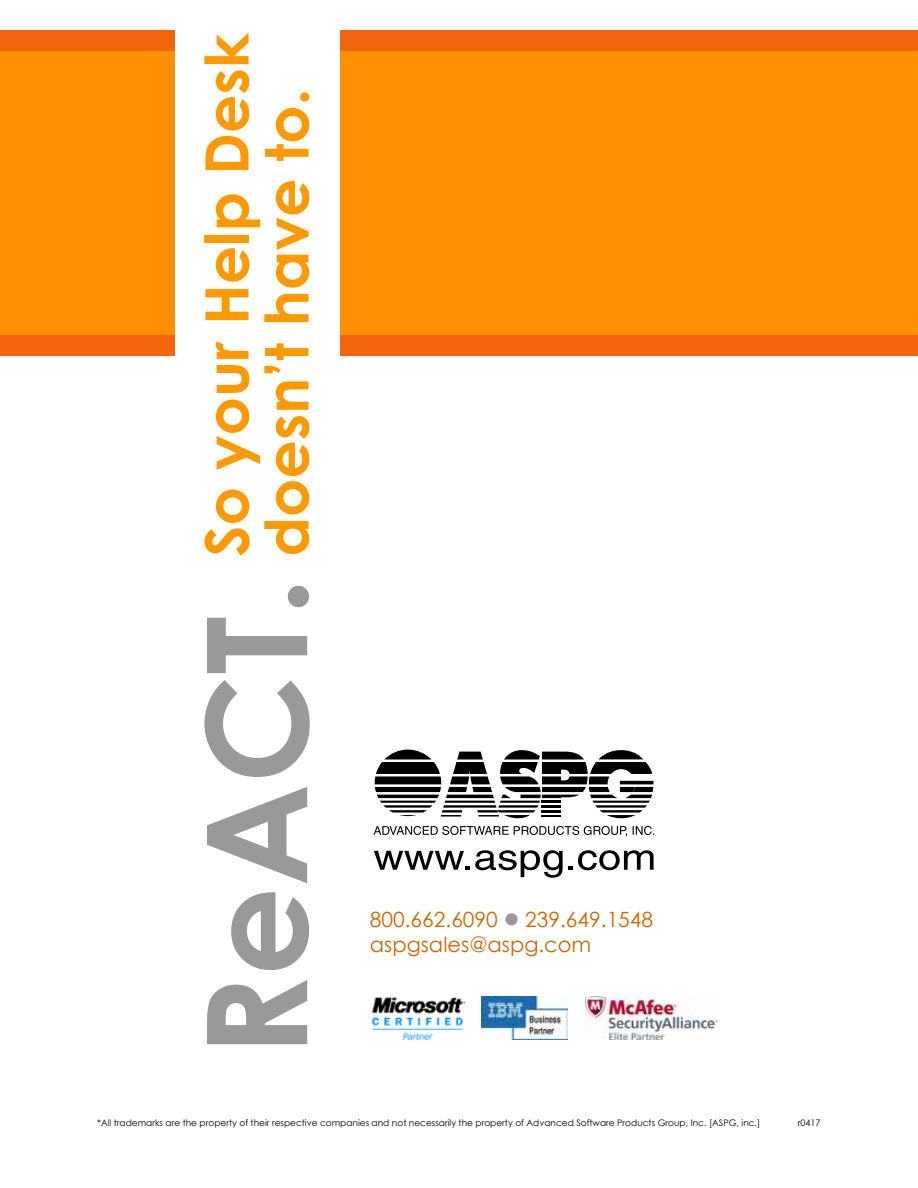
<style>
.page{position:relative;width:918px;height:1188px;background:#fff}
.page>*{position:absolute;margin:0;border:0;box-sizing:border-box;transform-origin:0 0}
.t1{font:700 139.5px "Century Gothic";color:#999}
.t2{font:700 60px/60px "Century Gothic";color:#f90}
.t3{font:21px/25.2px "Century Gothic";color:#c60}
.t4{font:9px "Century Gothic";color:#000}
.s1{color:#999}
</style>
<div class="page">
<div style="left:0;top:51px;width:918px;height:284px;background:#ff9003"></div>
<div style="left:0;top:30px;width:918px;height:21px;background:#f2650d"></div>
<div style="left:0;top:335px;width:918px;height:21px;background:#f2650d"></div>
<svg style="left:374px;top:826px;width:280px;height:11px"></svg>
<svg style="left:375px;top:750px;width:278px;height:68px"></svg>
<svg style="left:374px;top:850px;width:189px;height:28px"></svg>
<svg style="left:569px;top:850px;width:85px;height:20px"></svg>
<img style="left:371px;top:997px;width:95px;height:44px">
<img style="left:482px;top:997px;width:86px;height:42px">
<img style="left:585px;top:997px;width:132px;height:43px">
<div style="left:175px;top:16px;width:164px;height:367px;background:#fff"></div>
<h2 class="t2" style="left:194px;top:557px;width:525px;rotate:-90deg">So your Help Desk doesn’t have to.</h2>
<h1 class="t1" style="left:151px;top:1057px;width:481px;rotate:-90deg">ReACT.</h1>
<h3 class="t3" style="left:370px;top:906px;width:285px">800.662.6090 <span class="s1">●</span> 239.649.1548 aspgsales@aspg.com</h3>
<p class="t4" style="left:97px;top:1116px;width:665px">*All trademarks are the property of their respective companies and not necessarily the property of Advanced Software Products Group, Inc. [ASPG, inc.]</p>
<p class="t4" style="left:798px;top:1116px;width:24px">r0417</p>
</div>
